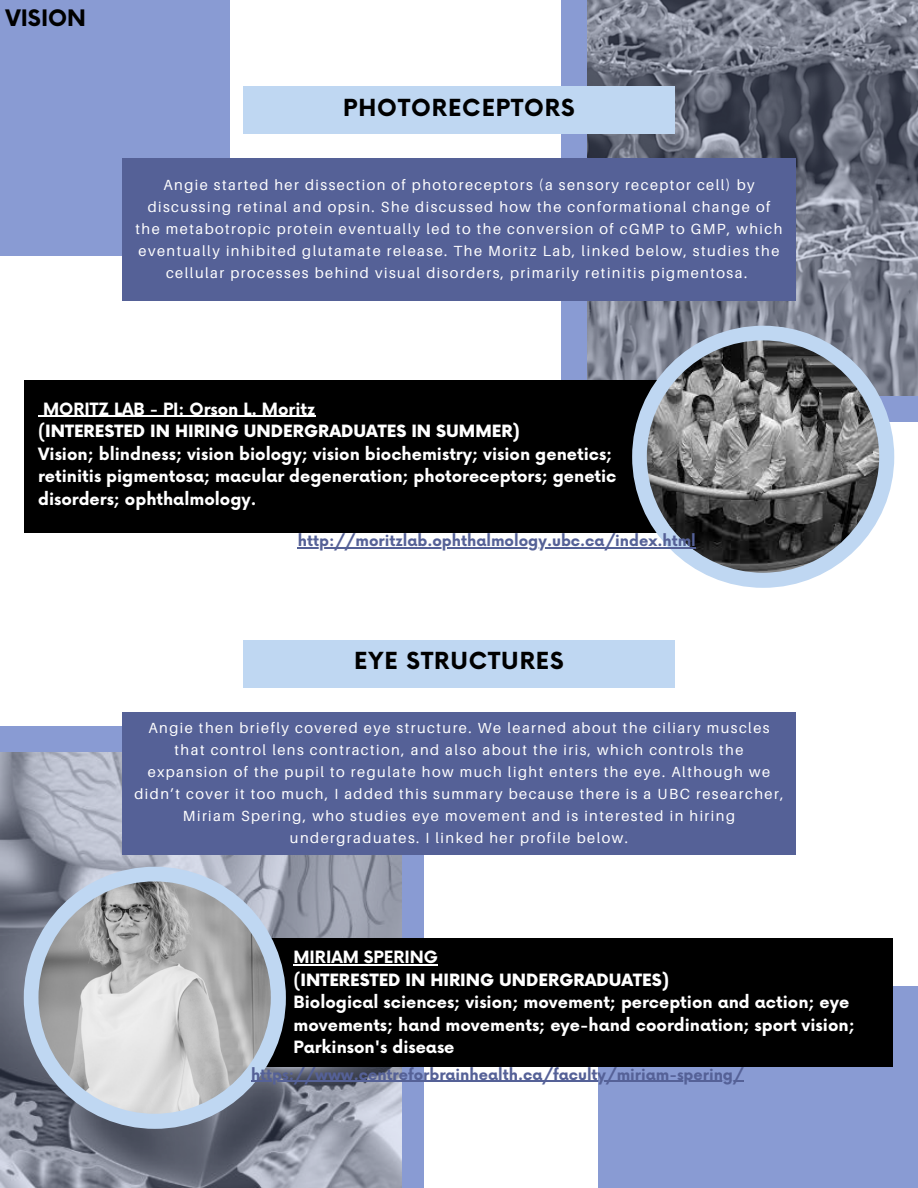
<style>
.page{position:relative;width:918px;height:1188px;background:#fff}
.page>*{position:absolute;margin:0;border:0;box-sizing:border-box;transform-origin:0 0}
.t1{font:700 22.95px "Now";letter-spacing:.04em;color:#000}
.t2{font:700 22.05px "Now";color:#000}
.t3{font:700 16.5px/22.5px "Now";color:#fff}
.t4{font:700 15px "Now";color:#556197}
.t5{font:14.7px/22px "Aileron";letter-spacing:.1em;color:#fff;text-align:center}
.s1{font-weight:900}
</style>
<div class="page">
<div style="left:561px;top:0;width:357px;height:421px;background:#899bd3"></div>
<div style="left:0;top:0;width:230px;height:256px;background:#899bd3"></div>
<img style="left:587px;top:0;width:331px;height:395px">
<div style="left:122px;top:158px;width:674px;height:143px;background:#556197"></div>
<div style="left:243px;top:87px;width:432px;height:47px;background:#bfd7f2"></div>
<div style="left:0;top:727px;width:424px;height:461px;background:#899bd3"></div>
<div style="left:598px;top:986px;width:320px;height:202px;background:#899bd3"></div>
<div style="left:24px;top:380px;width:664px;height:153px;background:#000"></div>
<div style="left:632px;top:326px;width:262px;height:262px;background:#bfd7f2;border-radius:50%"></div>
<img style="left:647px;top:340px;width:232px;height:233px;border-radius:50%">
<img style="left:0;top:752px;width:402px;height:436px">
<div style="left:229px;top:938px;width:664px;height:128px;background:#000"></div>
<div style="left:24px;top:867px;width:262px;height:262px;background:#bfd7f2;border-radius:50%"></div>
<img style="left:38px;top:881px;width:233px;height:233px;border-radius:50%">
<div style="left:243px;top:640px;width:432px;height:47px;background:#bfd7f2"></div>
<div style="left:122px;top:712px;width:674px;height:143px;background:#556197"></div>
<hr style="left:43px;top:416px;width:120px;height:1px;background:#fff">
<hr style="left:163px;top:416px;width:152px;height:1px;background:#fff">
<hr style="left:298px;top:548px;width:398px;height:1px;background:#556197">
<hr style="left:294px;top:965px;width:144px;height:1px;background:#fff">
<hr style="left:251px;top:1081px;width:493px;height:1px;background:#556197">
<h2 class="t2" style="left:5px;top:6px;width:82px">VISION</h2>
<h1 class="t1" style="left:343px;top:95px;width:233px">PHOTORECEPTORS</h1>
<p class="t5" style="left:135px;top:174px;width:648px">Angie started her dissection of photoreceptors (a sensory receptor cell) by discussing retinal and opsin. She discussed how the conformational change of the metabotropic protein eventually led to the conversion of cGMP to GMP, which eventually inhibited glutamate release. The Moritz Lab, linked below, studies the cellular processes behind visual disorders, primarily retinitis pigmentosa.</p>
<p class="t3" style="left:38px;top:398px;width:580px">MORITZ LAB - PI: Orson L. Moritz<br>(<span class="s1">INTERESTED IN HIRING UNDERGRADUATES IN SUMMER)<br></span>Vision; blindness; vision biology; vision biochemistry; vision genetics; retinitis pigmentosa; macular degeneration; photoreceptors; genetic disorders; ophthalmology.</p>
<p class="t4" style="left:298px;top:533px;width:400px">http://moritzlab.ophthalmology.ubc.ca/index.html</p>
<h1 class="t1" style="left:354px;top:649px;width:211px">EYE STRUCTURES</h1>
<p class="t5" style="left:134px;top:716px;width:651px">Angie then briefly covered eye structure. We learned about the ciliary muscles that control lens contraction, and also about the iris, which controls the expansion of the pupil to regulate how much light enters the eye. Although we didn’t cover it too much, I added this summary because there is a UBC researcher, Miriam Spering, who studies eye movement and is interested in hiring undergraduates. I linked her profile below.</p>
<p class="t3" style="left:294px;top:947px;width:563px">MIRIAM SPERING<br>(<span class="s1">INTERESTED IN HIRING UNDERGRADUATES)<br></span>Biological sciences; vision; movement; perception and action; eye movements; hand movements; eye-hand coordination; sport vision; Parkinson's disease</p>
<p class="t4" style="left:251px;top:1066px;width:494px">https://www.centreforbrainhealth.ca/faculty/miriam-spering/</p>
</div>
